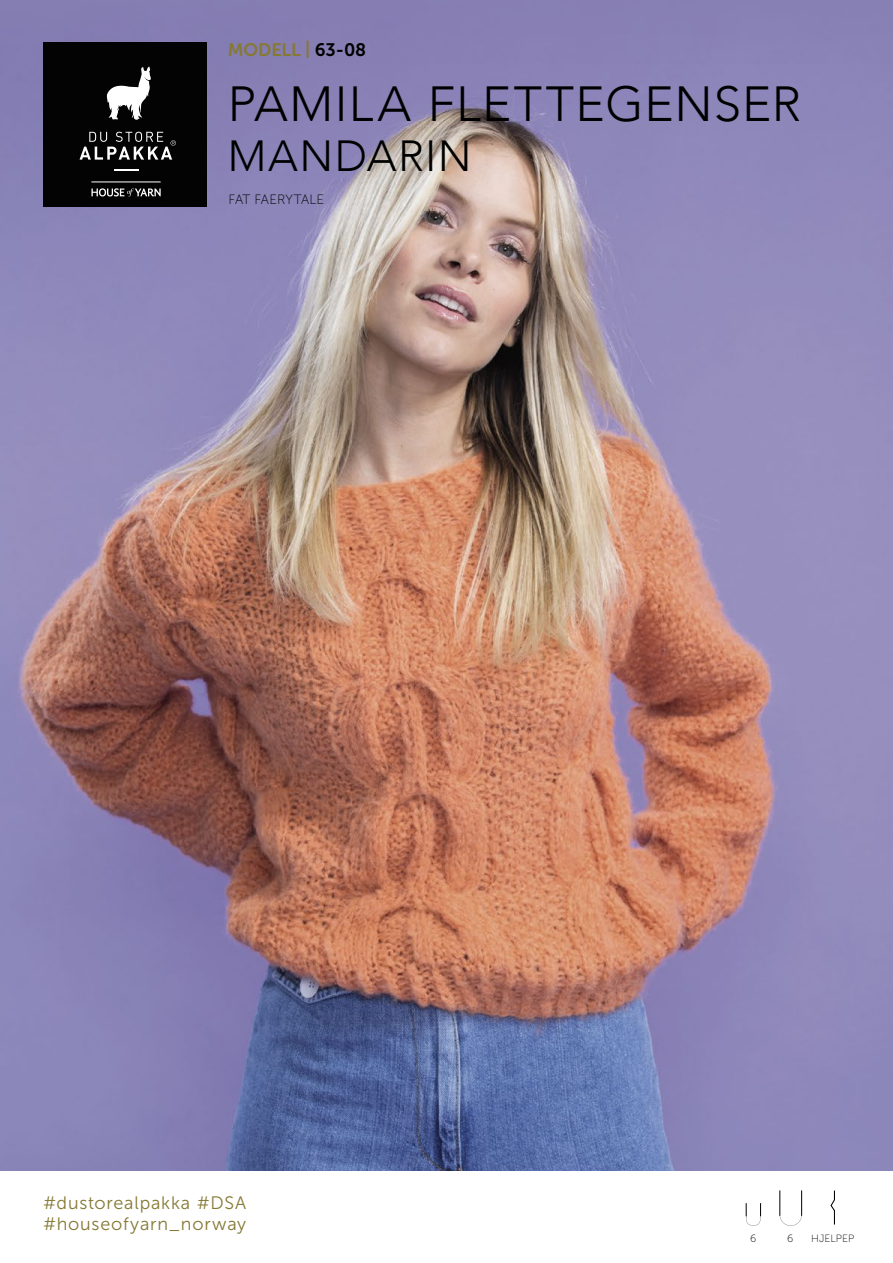
<style>
.page{position:relative;width:893px;height:1263px;background:#fff}
.page>*{position:absolute;margin:0;border:0;box-sizing:border-box;transform-origin:0 0}
.INNHOLD_-_Midtstilt{font:300 49.2px "Avenir";letter-spacing:.025em;color:#000}
.INNHOLD_-_Midtstilt-2{font:300 43.5px "Avenir";letter-spacing:.03em;color:#000}
.t1{font:18px/21px "Museo Sans 300";letter-spacing:.045em;color:#857934}
.t2{font:18px "Museo Sans 700";letter-spacing:-.005em;color:#857934}
.INNHOLD_-_Midtstilt-3{font:13.5px "Museo Sans 100";color:#000}
.t3{font:10.5px "Museo Sans 100";color:#000}
.s1{color:#000}
</style>
<div class="page">
<img style="left:0;top:0;width:893px;height:1171px">
<div style="left:43px;top:43px;width:164px;height:164px;background:#030304"></div>
<svg style="left:115px;top:169px;width:24px;height:1px"></svg>
<svg style="left:106px;top:67px;width:45px;height:53px"></svg>
<svg style="left:80px;top:132px;width:96px;height:28px"></svg>
<hr style="left:91px;top:182px;width:70px;height:1px;background:#fff">
<svg style="left:91px;top:188px;width:70px;height:8px"></svg>
<svg style="left:779px;top:1190px;width:23px;height:36px"></svg>
<svg style="left:746px;top:1203px;width:15px;height:22px"></svg>
<svg style="left:830px;top:1190px;width:5px;height:35px"></svg>
<p class="t2" style="left:228px;top:40px;width:140px">MODELL | <span class="s1">63-08</span></p>
<p class="INNHOLD_-_Midtstilt" style="left:228px;top:75px;width:575px">PAMILA FLETTEGENSER</p>
<p class="INNHOLD_-_Midtstilt-2" style="left:228px;top:130px;width:245px">MANDARIN</p>
<p class="INNHOLD_-_Midtstilt-3" style="left:229px;top:192px;width:97px">FAT FAERYTALE</p>
<p class="t1" style="left:43px;top:1193px;width:205px">#dustorealpakka #DSA #houseofyarn_norway</p>
<p class="t3" style="left:750px;top:1233px;width:8px">6</p>
<p class="t3" style="left:787px;top:1233px;width:8px">6</p>
<p class="t3" style="left:811px;top:1233px;width:44px">HJELPEP</p>
</div>
